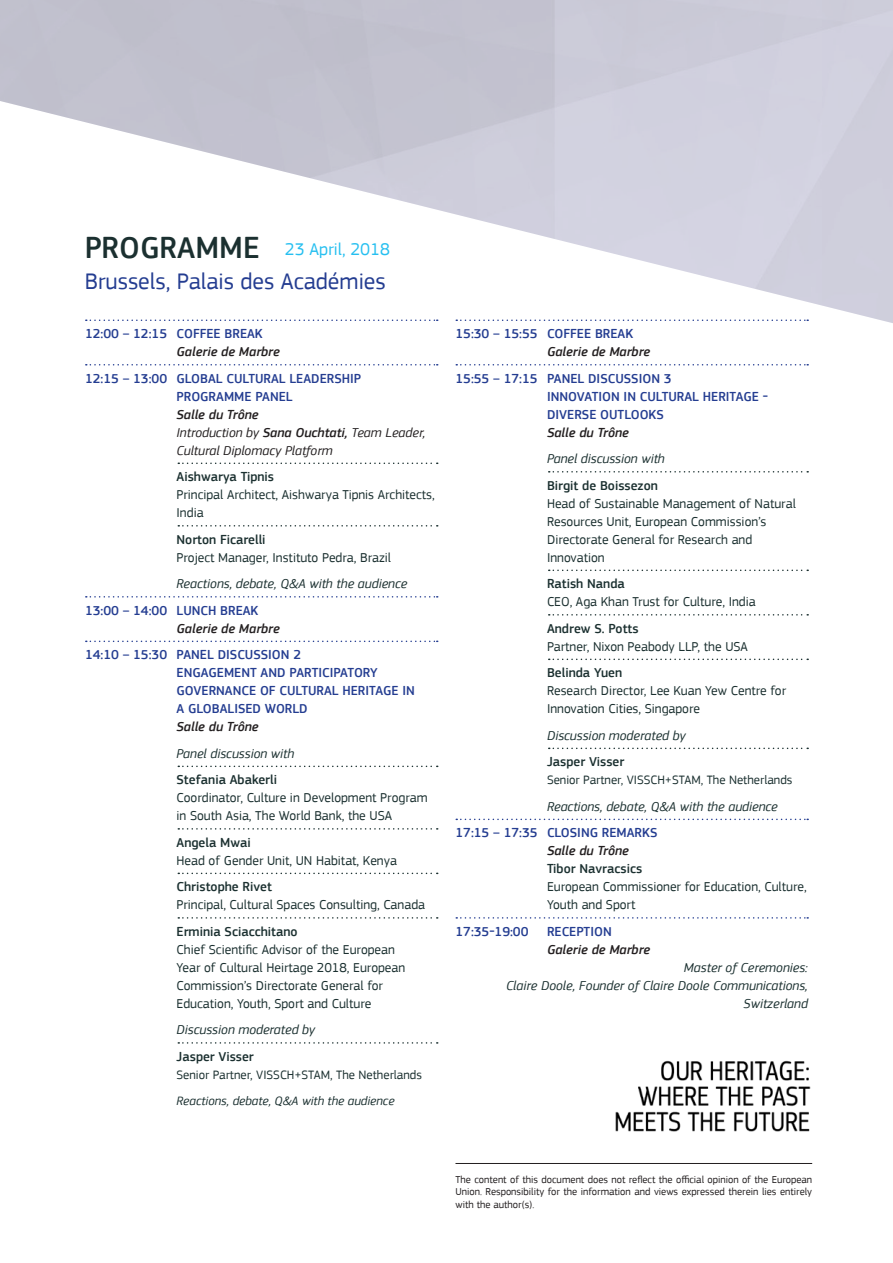
<style>
.page{position:relative;width:893px;height:1263px;background:#fff}
.page>*{position:absolute;margin:0;border:0;box-sizing:border-box;transform-origin:0 0}
.t1{font:500 31.5px "PF Square Sans Pro";color:#1b3030}
.t2{font:23.7px "PF Square Sans Pro";color:#243d91}
.t3{font:17.7px "PF Square Sans Pro";color:#26bff0}
.Body{font:13.5px/18px "PF Square Sans Pro";color:#1b3030}
.Heure___Titre{font:500 13.5px/18px "PF Square Sans Pro";color:#243d91}
.Body-2{font:italic 13.5px/18px "PF Square Sans Pro";color:#1b3030;text-align:right}
.Speakers{font:500 13.5px "PF Square Sans Pro";color:#1b3030}
.Heure___Titre-2{font:italic 13.5px/18px "PF Square Sans Pro";color:#231f20}
.Heure___Titre-3{font:italic 500 13.5px/18px "PF Square Sans Pro";color:#231f20}
.Body-3{font:500 13.5px "PF Square Sans Pro";color:#1b3030}
.Body-4{font:12.75px "PF Square Sans Pro";color:#1b3030}
.Body-5{font:italic 12.75px "PF Square Sans Pro";color:#1b3030}
.Body-6{font:10.5px/12.6px "PF Square Sans Pro";color:#231f20;text-align:justify}
.s1{font-style:italic;color:#231f20}
.s2{font-weight:500;font-style:normal;color:#243d91}
.s3{font-weight:500}
.s4{font-style:normal;color:#243d91}
</style>
<div class="page">
<img style="left:0;top:0;width:893px;height:323px">
<svg style="left:86px;top:319px;width:352px;height:2px"></svg>
<svg style="left:86px;top:364px;width:352px;height:1px"></svg>
<svg style="left:178px;top:462px;width:260px;height:2px"></svg>
<svg style="left:178px;top:525px;width:260px;height:1px"></svg>
<svg style="left:86px;top:596px;width:352px;height:1px"></svg>
<svg style="left:86px;top:641px;width:352px;height:1px"></svg>
<svg style="left:178px;top:766px;width:260px;height:1px"></svg>
<svg style="left:178px;top:828px;width:260px;height:2px"></svg>
<svg style="left:178px;top:873px;width:260px;height:1px"></svg>
<svg style="left:178px;top:917px;width:260px;height:2px"></svg>
<svg style="left:178px;top:1042px;width:260px;height:2px"></svg>
<svg style="left:456px;top:319px;width:352px;height:2px"></svg>
<svg style="left:456px;top:364px;width:352px;height:1px"></svg>
<svg style="left:549px;top:471px;width:259px;height:1px"></svg>
<svg style="left:549px;top:569px;width:259px;height:2px"></svg>
<svg style="left:549px;top:614px;width:259px;height:1px"></svg>
<svg style="left:549px;top:659px;width:259px;height:1px"></svg>
<svg style="left:549px;top:748px;width:259px;height:1px"></svg>
<svg style="left:456px;top:819px;width:352px;height:1px"></svg>
<svg style="left:456px;top:917px;width:352px;height:2px"></svg>
<img style="left:615px;top:1060px;width:196px;height:72px">
<hr style="left:455px;top:1163px;width:357px;height:1px;background:#231f20">
<div style="left:278px;top:234px;width:120px;height:29px;background:#fff;border-radius:3px"></div>
<p class="t1" style="left:85px;top:229px;width:177px">PROGRAMME</p>
<p class="t2" style="left:85px;top:268px;width:303px">Brussels, Palais des Académies</p>
<p class="t3" style="left:285px;top:239px;width:106px">23 April, 2018</p>
<p class="Heure___Titre" style="left:177px;top:325px;width:105px;text-indent:-92px">12:00 – 12:15 COFFEE BREAK<br><span class="s1">Galerie de Marbre</span></p>
<p class="Heure___Titre-2" style="left:177px;top:369px;width:250px;text-indent:-92px"><span class="s2">12:15 – 13:00 GLOBAL CULTURAL LEADERSHIP<br>PROGRAMME PANEL<br></span><span class="s3">Salle du Trône<br></span>Introduction by <span class="s3">Sana Ouchtati,</span> Team Leader,<br>Cultural Diplomacy Platform</p>
<p class="Speakers" style="left:177px;top:469px;width:99px">Aishwarya Tipnis</p>
<p class="Body" style="left:177px;top:486px;width:260px">Principal Architect, Aishwarya Tipnis Architects,<br>India</p>
<p class="Speakers" style="left:177px;top:531px;width:91px">Norton Ficarelli</p>
<p class="Body" style="left:177px;top:548px;width:216px">Project Manager, Instituto Pedra, Brazil</p>
<p class="Body-2" style="left:177px;top:575px;width:232px">Reactions, debate, Q&amp;A with the audience</p>
<p class="Heure___Titre" style="left:177px;top:601px;width:105px;text-indent:-92px">13:00 – 14:00 LUNCH BREAK<br><span class="s1">Galerie de Marbre</span></p>
<p class="Heure___Titre" style="left:177px;top:646px;width:240px;text-indent:-92px">14:10 – 15:30 PANEL DISCUSSION 2<br>ENGAGEMENT AND PARTICIPATORY<br>GOVERNANCE OF CULTURAL HERITAGE IN<br>A GLOBALISED WORLD<br><span class="s1">Salle du Trône</span></p>
<p class="Body-2" style="left:177px;top:744px;width:119px">Panel discussion with</p>
<p class="Speakers" style="left:177px;top:772px;width:102px">Stefania Abakerli</p>
<p class="Body" style="left:177px;top:789px;width:253px">Coordinator, Culture in Development Program in South Asia, The World Bank, the USA</p>
<p class="Speakers" style="left:177px;top:834px;width:76px">Angela Mwai</p>
<p class="Body" style="left:177px;top:851px;width:222px">Head of Gender Unit, UN Habitat, Kenya</p>
<p class="Speakers" style="left:177px;top:879px;width:97px">Christophe Rivet</p>
<p class="Body" style="left:177px;top:896px;width:250px">Principal, Cultural Spaces Consulting, Canada</p>
<p class="Speakers" style="left:177px;top:923px;width:123px">Erminia Sciacchitano</p>
<p class="Body" style="left:177px;top:940px;width:230px">Chief Scientific Advisor of the European Year of Cultural Heirtage 2018, European Commission’s Directorate General for Education, Youth, Sport and Culture</p>
<p class="Body-2" style="left:177px;top:1021px;width:140px">Discussion moderated by</p>
<p class="Speakers" style="left:177px;top:1048px;width:79px">Jasper Visser</p>
<p class="Body-4" style="left:177px;top:1067px;width:247px">Senior Partner, VISSCH+STAM, The Netherlands</p>
<p class="Body-5" style="left:177px;top:1093px;width:219px">Reactions, debate, Q&amp;A with the audience</p>
<p class="Heure___Titre" style="left:547px;top:325px;width:105px;text-indent:-92px">15:30 – 15:55 COFFEE BREAK<br><span class="s1">Galerie de Marbre</span></p>
<p class="Heure___Titre" style="left:547px;top:369px;width:223px;text-indent:-92px">15:55 – 17:15 PANEL DISCUSSION 3<br>INNOVATION IN CULTURAL HERITAGE -<br>DIVERSE OUTLOOKS<br><span class="s1">Salle du Trône</span></p>
<p class="Body-2" style="left:547px;top:450px;width:119px">Panel discussion with</p>
<p class="Speakers" style="left:547px;top:477px;width:112px">Birgit de Boissezon</p>
<p class="Body" style="left:547px;top:494px;width:250px">Head of Sustainable Management of Natural Resources Unit, European Commission’s Directorate General for Research and Innovation</p>
<p class="Speakers" style="left:547px;top:576px;width:79px">Ratish Nanda</p>
<p class="Body" style="left:547px;top:593px;width:210px">CEO, Aga Khan Trust for Culture, India</p>
<p class="Speakers" style="left:547px;top:620px;width:93px">Andrew S. Potts</p>
<p class="Body" style="left:547px;top:637px;width:203px">Partner, Nixon Peabody LLP, the USA</p>
<p class="Speakers" style="left:547px;top:665px;width:77px">Belinda Yuen</p>
<p class="Body" style="left:547px;top:682px;width:241px">Research Director, Lee Kuan Yew Centre for<br>Innovation Cities, Singapore</p>
<p class="Body-2" style="left:547px;top:726px;width:140px">Discussion moderated by</p>
<p class="Speakers" style="left:547px;top:754px;width:79px">Jasper Visser</p>
<p class="Body-4" style="left:547px;top:772px;width:247px">Senior Partner, VISSCH+STAM, The Netherlands</p>
<p class="Body-2" style="left:547px;top:797px;width:232px">Reactions, debate, Q&amp;A with the audience</p>
<p class="Heure___Titre" style="left:547px;top:824px;width:112px;text-indent:-92px">17:15 – 17:35 CLOSING REMARKS<br><span class="s1">Salle du Trône</span></p>
<p class="Body-3" style="left:547px;top:861px;width:97px">Tibor Navracsics</p>
<p class="Body" style="left:547px;top:878px;width:261px">European Commissioner for Education, Culture,<br>Youth and Sport</p>
<p class="Heure___Titre" style="left:455px;top:922px;width:74px">17:35-19:00</p>
<p class="Heure___Titre-3" style="left:547px;top:922px;width:105px"><span class="s4">RECEPTION<br></span>Galerie de Marbre</p>
<p class="Body-2" style="left:506px;top:958px;width:303px">Master of Ceremonies:<br>Claire Doole, Founder of Claire Doole Communications,<br>Switzerland</p>
<p class="Body-6" style="left:455px;top:1173px;width:358px">The content of this document does not reflect the official opinion of the European Union. Responsibility for the information and views expressed therein lies entirely with the author(s).</p>
</div>
